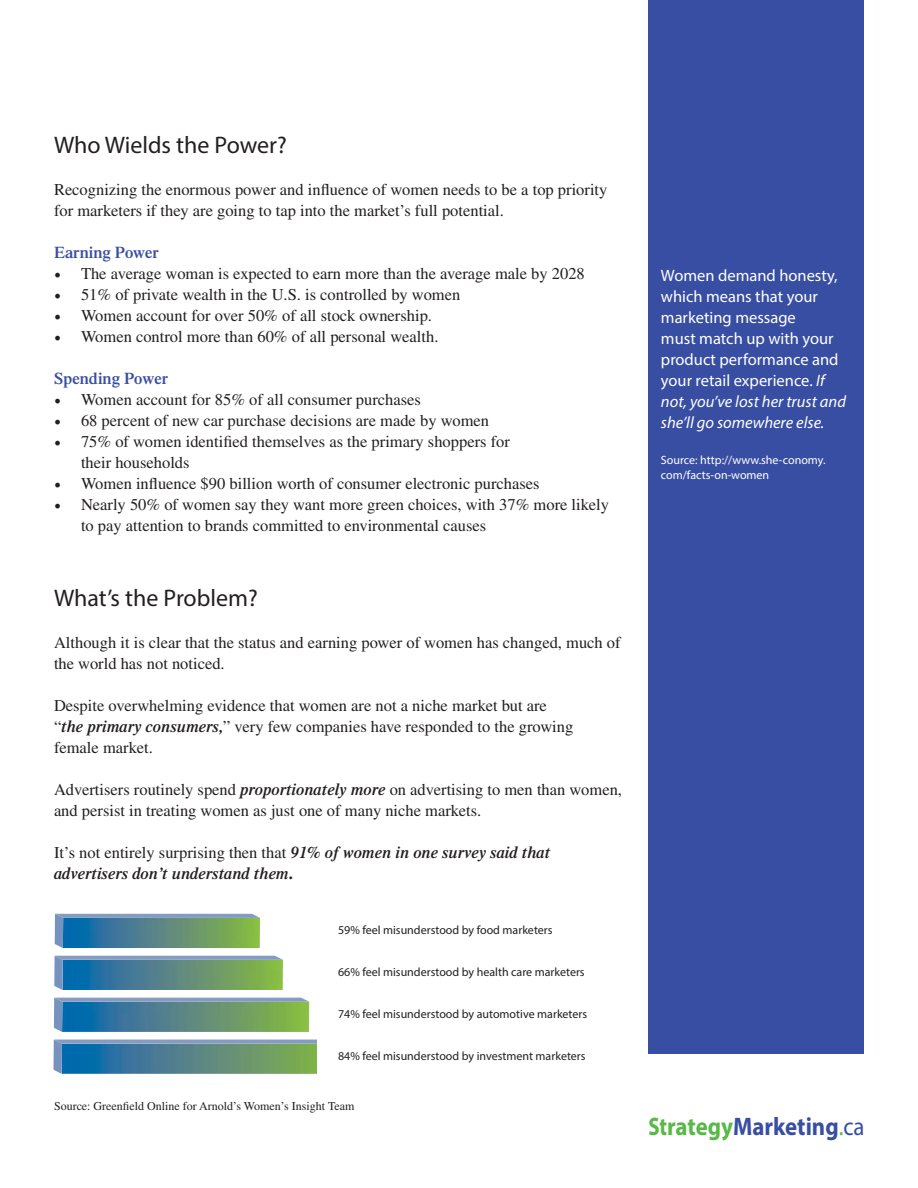
<style>
.page{position:relative;width:918px;height:1188px;background:#fff}
.page>*{position:absolute;margin:0;border:0;box-sizing:border-box;transform-origin:0 0}
.t1{font:700 25.35px "Myriad Pro";color:#384ea2;scale:.9 1}
.t2{font:24px "Myriad Pro";color:#231f20}
.t3{font:16.5px/21px "Times";color:#231f20}
.t4{font:16.5px/21px "Myriad Pro";color:#fff}
.t5{font:italic 600 16.5px/21px "Times";color:#231f20}
.t6{font:600 16.5px "Times";color:#384ea2}
.t7{font:12px "Myriad Pro";color:#231f20}
.t8{font:12px "Times";color:#231f20}
.t9{font:12px/15px "Myriad Pro";color:#fff}
.s1{font-family:"Minion Pro";font-size:18px}
.s2{font-weight:600;font-style:italic}
.s3{font-weight:400;font-style:normal}
.s4{font-weight:700;font-style:normal}
.s5{font-style:italic}
.s6{color:#58b947}
.s7{font-weight:400;color:#58b947}
.s8{font-weight:400}
</style>
<div class="page">
<div style="left:648px;top:0;width:216px;height:1054px;background:#384ea2"></div>
<svg style="left:55px;top:914px;width:205px;height:34px;background:#598e89"></svg>
<svg style="left:54px;top:956px;width:229px;height:34px;background:#5a8e89"></svg>
<svg style="left:54px;top:998px;width:255px;height:34px;background:#5a8e88"></svg>
<svg style="left:54px;top:1040px;width:262px;height:34px;background:#568a8e"></svg>
<h2 class="t2" style="left:54px;top:130px;width:234px">Who Wields the Power?</h2>
<p class="t3" style="left:54px;top:179px;width:555px">Recognizing the enormous power and influence of women needs to be a top priority for marketers if they are going to tap into the market’s full potential.</p>
<p class="t6" style="left:54px;top:243px;width:106px">Earning Power</p>
<p class="t3" style="left:54px;top:263px;width:532px"><span class="s1">•</span> The average woman is expected to earn more than the average male by 2028</p>
<p class="t3" style="left:54px;top:284px;width:408px"><span class="s1">•</span> 51% of private wealth in the U.S. is controlled by women</p>
<p class="t3" style="left:54px;top:305px;width:380px"><span class="s1">•</span> Women account for over 50% of all stock ownership.</p>
<p class="t3" style="left:54px;top:326px;width:386px"><span class="s1">•</span> Women control more than 60% of all personal wealth.</p>
<p class="t6" style="left:54px;top:369px;width:116px">Spending Power</p>
<p class="t3" style="left:54px;top:389px;width:369px"><span class="s1">•</span> Women account for 85% of all consumer purchases</p>
<p class="t3" style="left:54px;top:410px;width:437px"><span class="s1">•</span> 68 percent of new car purchase decisions are made by women</p>
<p class="t3" style="left:81px;top:431px;width:430px;text-indent:-27px"><span class="s1">•</span> 75% of women identified themselves as the primary shoppers for their households</p>
<p class="t3" style="left:54px;top:473px;width:487px"><span class="s1">•</span> Women influence $90 billion worth of consumer electronic purchases</p>
<p class="t3" style="left:81px;top:494px;width:530px;text-indent:-27px"><span class="s1">•</span> Nearly 50% of women say they want more green choices, with 37% more likely to pay attention to brands committed to environmental causes</p>
<h2 class="t2" style="left:54px;top:583px;width:205px">What’s the Problem?</h2>
<p class="t3" style="left:54px;top:632px;width:568px">Although it is clear that the status and earning power of women has changed, much of the world has not noticed.</p>
<p class="t3" style="left:54px;top:695px;width:521px">Despite overwhelming evidence that women are not a niche market but are “<span class="s2">the primary consumers,</span>” very few companies have responded to the growing female market.</p>
<p class="t3" style="left:54px;top:779px;width:570px">Advertisers routinely spend <span class="s2">proportionately more</span> on advertising to men than women, and persist in treating women as just one of many niche markets.</p>
<p class="t5" style="left:54px;top:842px;width:498px"><span class="s3">It’s not entirely surprising then that</span> 91% of women in one survey said that advertisers don’t understand them<span class="s4">.</span></p>
<p class="t7" style="left:338px;top:922px;width:216px">59% feel misunderstood by food marketers</p>
<p class="t7" style="left:338px;top:964px;width:248px">66% feel misunderstood by health care marketers</p>
<p class="t7" style="left:338px;top:1006px;width:251px">74% feel misunderstood by automotive marketers</p>
<p class="t7" style="left:338px;top:1048px;width:249px">84% feel misunderstood by investment marketers</p>
<p class="t8" style="left:54px;top:1099px;width:302px">Source: Greenfield Online for Arnold’s Women’s Insight Team</p>
<p class="t4" style="left:661px;top:265px;width:187px">Women demand honesty, which means that your marketing message<br>must match up with your product performance and your retail experience. <span class="s5">If not, you’ve lost her trust and she’ll go somewhere else.</span></p>
<p class="t9" style="left:661px;top:453px;width:166px">Source: http://www.she-conomy. com/facts-on-women</p>
<h1 class="t1" style="left:648px;top:1110px;width:242px"><span class="s6">Strategy</span>Marketing<span class="s7">.</span><span class="s8">ca</span></h1>
</div>
